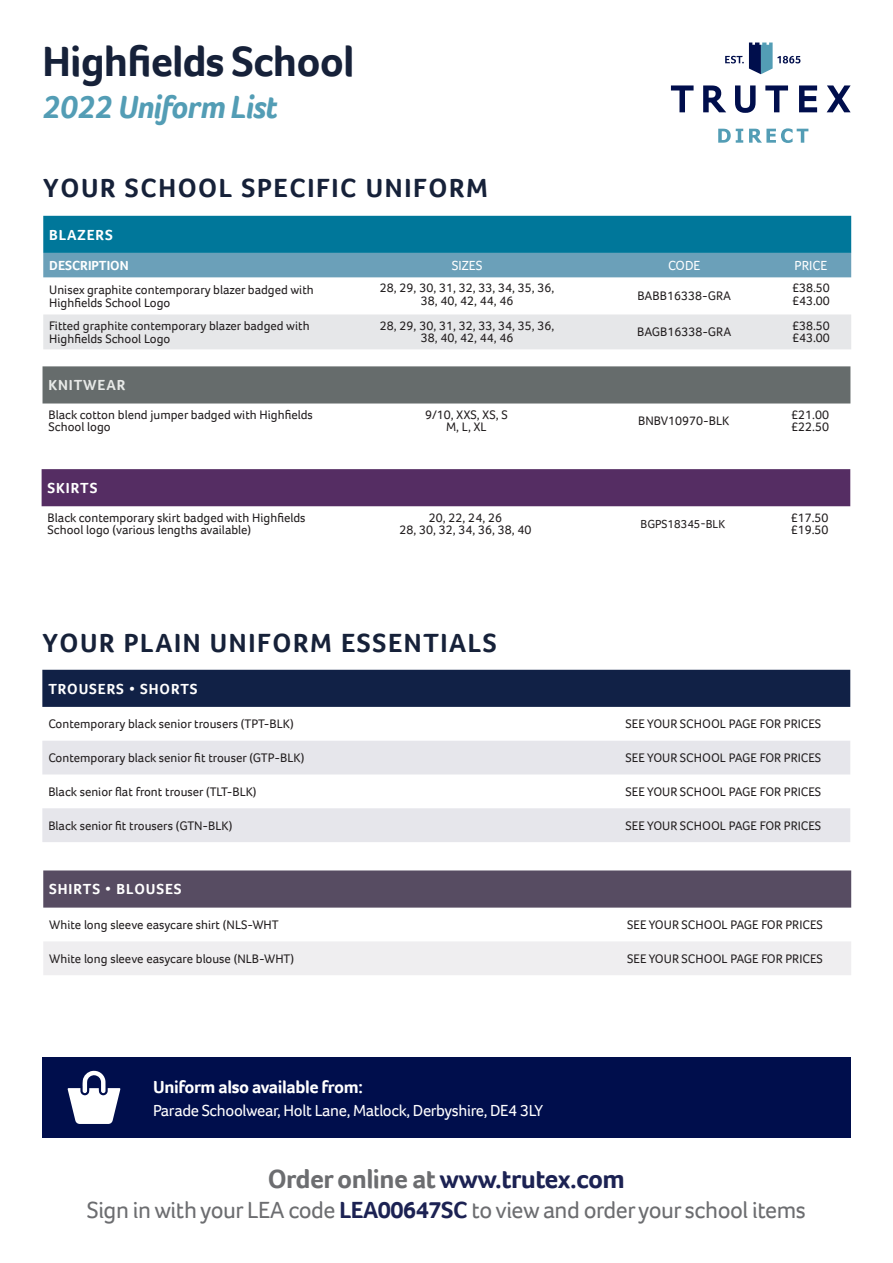
<style>
.page{position:relative;width:893px;height:1263px;background:#fff}
.page>*{position:absolute;margin:0;border:0;box-sizing:border-box;transform-origin:0 0}
.t1{font:700 43.5px "Foco";letter-spacing:-.02em;color:#162139}
.t2{font:italic 700 33px "Foco";letter-spacing:-.02em;color:#539db5}
.t3{font:700 27px "Foco";letter-spacing:.06em;color:#162139}
.t4{font:700 27px "Foco";letter-spacing:-.02em;color:#1c2253}
.t5{font:24px "Foco";letter-spacing:-.02em;color:#6c6d70}
.t6{font:700 18px "Foco";letter-spacing:-.02em;color:#fff}
.t7{font:16.5px "Foco";letter-spacing:-.02em;color:#fff}
.t8{font:700 15px "Foco";letter-spacing:.06em;color:#fff}
.t9{font:700 15px "Foco";letter-spacing:.06em;color:#e7e9e7}
.INITIALS{font:13.5px "Foco";color:#fff}
.INITIALS-2{font:700 13.5px "Foco";color:#fff}
.INITIALS-3{font:12.75px/12.8px "Foco";color:#231f20}
.INITIALS-4{font:12px "Foco";color:#231f20}
.s1{color:#6c6d70}
.s2{font-weight:700;color:#1c2253}
</style>
<div class="page">
<svg style="left:671px;top:85px;width:23px;height:27px"></svg>
<svg style="left:703px;top:85px;width:23px;height:27px"></svg>
<svg style="left:735px;top:85px;width:21px;height:28px"></svg>
<svg style="left:765px;top:85px;width:23px;height:27px"></svg>
<svg style="left:799px;top:85px;width:18px;height:27px"></svg>
<svg style="left:827px;top:85px;width:24px;height:27px"></svg>
<svg style="left:725px;top:43px;width:75px;height:31px"></svg>
<svg style="left:718px;top:129px;width:25px;height:14px"></svg>
<svg style="left:749px;top:128px;width:59px;height:15px"></svg>
<div style="left:43px;top:366px;width:807px;height:37px;background:#666c6c"></div>
<svg style="left:43px;top:216px;width:808px;height:61px;background:#2a87a6"></svg>
<div style="left:43px;top:314px;width:808px;height:35px;background:#e6e7e9"></div>
<div style="left:42px;top:670px;width:808px;height:37px;background:#112146"></div>
<svg style="left:42px;top:741px;width:808px;height:101px;fill:#e6e6eb"></svg>
<div style="left:43px;top:870px;width:808px;height:37px;background:#574c62"></div>
<div style="left:43px;top:942px;width:808px;height:33px;background:#efeef0"></div>
<div style="left:43px;top:1057px;width:808px;height:81px;background:#000e4c"></div>
<svg style="left:67px;top:1070px;width:54px;height:54px"></svg>
<div style="left:42px;top:469px;width:808px;height:37px;background:#552d63"></div>
<p class="t1" style="left:43px;top:33px;width:314px">Highfields School</p>
<p class="t2" style="left:43px;top:85px;width:237px">2022 Uniform List</p>
<p class="t3" style="left:43px;top:170px;width:446px">YOUR SCHOOL SPECIFIC UNIFORM</p>
<p class="t8" style="left:49px;top:225px;width:65px">BLAZERS</p>
<p class="INITIALS-2" style="left:49px;top:257px;width:81px">DESCRIPTION</p>
<p class="INITIALS" style="left:452px;top:256px;width:32px">SIZES</p>
<p class="INITIALS" style="left:668px;top:256px;width:34px">CODE</p>
<p class="INITIALS" style="left:794px;top:256px;width:34px">PRICE</p>
<p class="INITIALS-3" style="left:49px;top:283px;width:266px">Unisex graphite contemporary blazer badged with<br>Highfields School Logo</p>
<p class="INITIALS-3" style="left:380px;top:282px;width:176px">28, 29, 30, 31, 32, 33, 34, 35, 36,</p>
<p class="INITIALS-3" style="left:792px;top:282px;width:39px">£38.50</p>
<p class="INITIALS-3" style="left:792px;top:294px;width:39px">£43.00</p>
<p class="INITIALS-3" style="left:637px;top:290px;width:95px">BABB16338-GRA</p>
<p class="INITIALS-3" style="left:421px;top:294px;width:94px">38, 40, 42, 44, 46</p>
<p class="INITIALS-3" style="left:49px;top:319px;width:262px">Fitted graphite contemporary blazer badged with<br>Highfields School Logo</p>
<p class="INITIALS-3" style="left:380px;top:319px;width:176px">28, 29, 30, 31, 32, 33, 34, 35, 36,</p>
<p class="INITIALS-3" style="left:421px;top:331px;width:94px">38, 40, 42, 44, 46</p>
<p class="t9" style="left:49px;top:375px;width:78px">KNITWEAR</p>
<p class="INITIALS-3" style="left:49px;top:408px;width:266px">Black cotton blend jumper badged with Highfields<br>School logo</p>
<p class="INITIALS-3" style="left:425px;top:408px;width:84px">9/10, XXS, XS, S</p>
<p class="INITIALS-3" style="left:446px;top:420px;width:42px">M, L, XL</p>
<p class="t8" style="left:48px;top:478px;width:51px">SKIRTS</p>
<p class="INITIALS-3" style="left:48px;top:511px;width:259px">Black contemporary skirt badged with Highfields<br>School logo (various lengths available)</p>
<p class="INITIALS-3" style="left:429px;top:511px;width:75px">20, 22, 24, 26</p>
<p class="INITIALS-3" style="left:399px;top:523px;width:134px">28, 30, 32, 34, 36, 38, 40</p>
<p class="INITIALS-3" style="left:637px;top:326px;width:96px">BAGB16338-GRA</p>
<p class="INITIALS-3" style="left:638px;top:414px;width:93px">BNBV10970-BLK</p>
<p class="INITIALS-4" style="left:640px;top:516px;width:86px">BGPS18345-BLK</p>
<p class="INITIALS-3" style="left:792px;top:319px;width:39px">£38.50</p>
<p class="INITIALS-3" style="left:792px;top:331px;width:39px">£43.00</p>
<p class="INITIALS-3" style="left:791px;top:408px;width:39px">£21.00</p>
<p class="INITIALS-3" style="left:791px;top:420px;width:39px">£22.50</p>
<p class="INITIALS-3" style="left:791px;top:511px;width:39px">£17.50</p>
<p class="INITIALS-3" style="left:791px;top:523px;width:39px">£19.50</p>
<p class="t3" style="left:42px;top:625px;width:456px">YOUR PLAIN UNIFORM ESSENTIALS</p>
<p class="t8" style="left:48px;top:679px;width:151px">TROUSERS • SHORTS</p>
<p class="INITIALS-3" style="left:48px;top:717px;width:247px">Contemporary black senior trousers (TPT-BLK)</p>
<p class="INITIALS-3" style="left:626px;top:717px;width:197px">SEE YOUR SCHOOL PAGE FOR PRICES</p>
<p class="INITIALS-3" style="left:48px;top:751px;width:257px">Contemporary black senior fit trouser (GTP-BLK)</p>
<p class="INITIALS-3" style="left:626px;top:751px;width:197px">SEE YOUR SCHOOL PAGE FOR PRICES</p>
<p class="INITIALS-3" style="left:48px;top:785px;width:210px">Black senior flat front trouser (TLT-BLK)</p>
<p class="INITIALS-3" style="left:626px;top:785px;width:197px">SEE YOUR SCHOOL PAGE FOR PRICES</p>
<p class="INITIALS-3" style="left:48px;top:819px;width:185px">Black senior fit trousers (GTN-BLK)</p>
<p class="INITIALS-3" style="left:626px;top:819px;width:197px">SEE YOUR SCHOOL PAGE FOR PRICES</p>
<p class="t8" style="left:49px;top:879px;width:134px">SHIRTS • BLOUSES</p>
<p class="INITIALS-3" style="left:49px;top:918px;width:231px">White long sleeve easycare shirt (NLS-WHT</p>
<p class="INITIALS-3" style="left:627px;top:918px;width:197px">SEE YOUR SCHOOL PAGE FOR PRICES</p>
<p class="INITIALS-3" style="left:49px;top:952px;width:246px">White long sleeve easycare blouse (NLB-WHT)</p>
<p class="INITIALS-3" style="left:627px;top:952px;width:197px">SEE YOUR SCHOOL PAGE FOR PRICES</p>
<p class="t6" style="left:153px;top:1075px;width:211px">Uniform also available from:</p>
<p class="t7" style="left:153px;top:1099px;width:391px">Parade Schoolwear, Holt Lane, Matlock, Derbyshire, DE4 3LY</p>
<p class="t4" style="left:268px;top:1161px;width:359px"><span class="s1">Order online at</span> www.trutex.com</p>
<p class="t5" style="left:87px;top:1194px;width:720px">Sign in with your LEA code <span class="s2">LEA00647SC</span> to view and order your school items</p>
</div>
